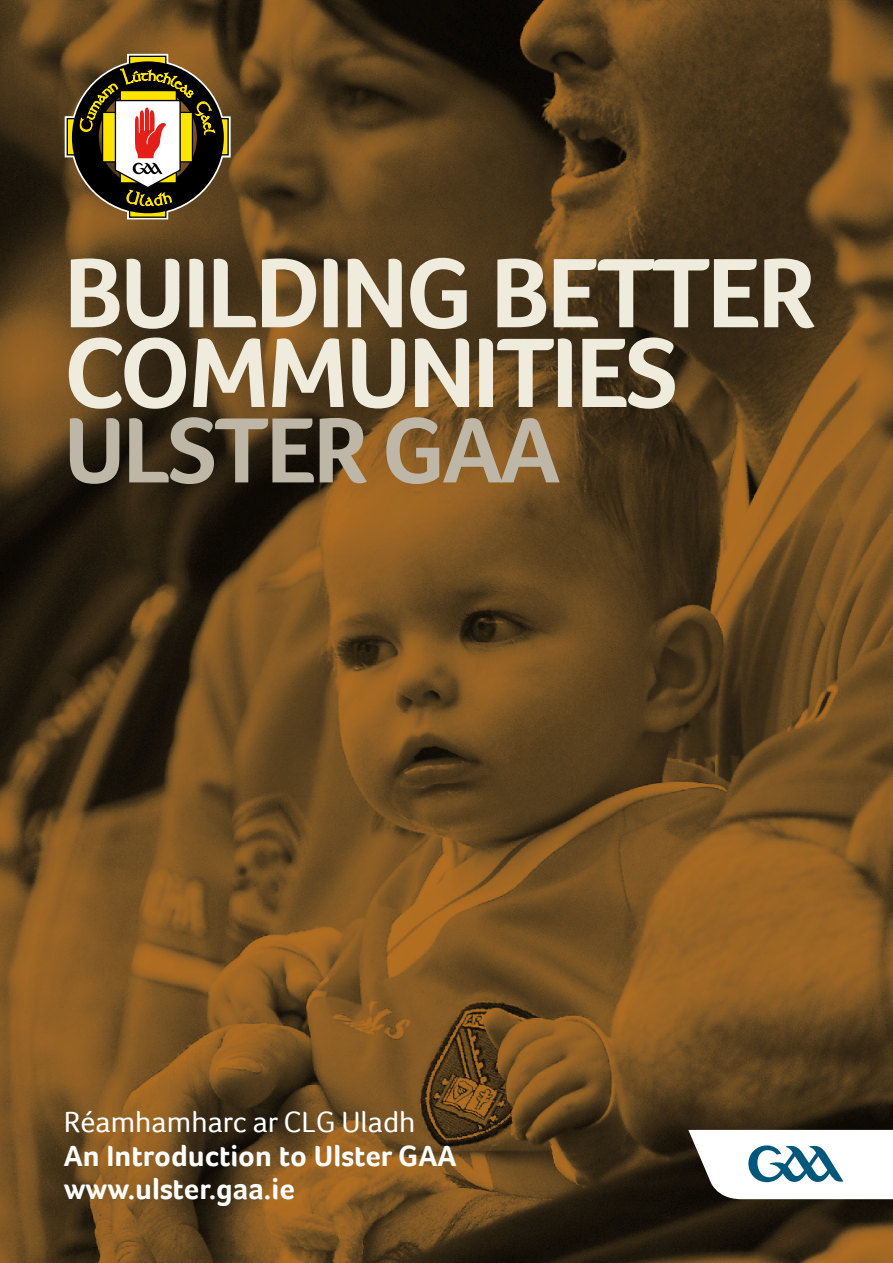
<style>
.page{position:relative;width:893px;height:1263px;background:#fff}
.page>*{position:absolute;margin:0;border:0;box-sizing:border-box;transform-origin:0 0}
.t1{font:700 101.7px/79.7px "Foco";letter-spacing:-.03em;color:#efecde}
.t2{font:700 95.4px "Foco";letter-spacing:-.03em;color:#beb7a8}
.t3{font:700 30.15px/33.5px "Foco";color:#fff}
.t4{font:30.15px "Foco";color:#fff}
</style>
<div class="page">
<img style="left:0;top:0;width:893px;height:1263px">
<svg style="left:65px;top:54px;width:166px;height:165px"></svg>
<svg style="left:688px;top:1130px;width:205px;height:69px"></svg>
<h1 class="t1" style="left:64px;top:252px;width:753px">BUILDING BETTER<br>COMMUNITIES</h1>
<h2 class="t2" style="left:64px;top:394px;width:498px">ULSTER GAA</h2>
<p class="t4" style="left:64px;top:1105px;width:353px">Réamhamharc ar CLG Uladh</p>
<p class="t3" style="left:64px;top:1138px;width:394px">An Introduction to Ulster GAA www.ulster.gaa.ie</p>
</div>
